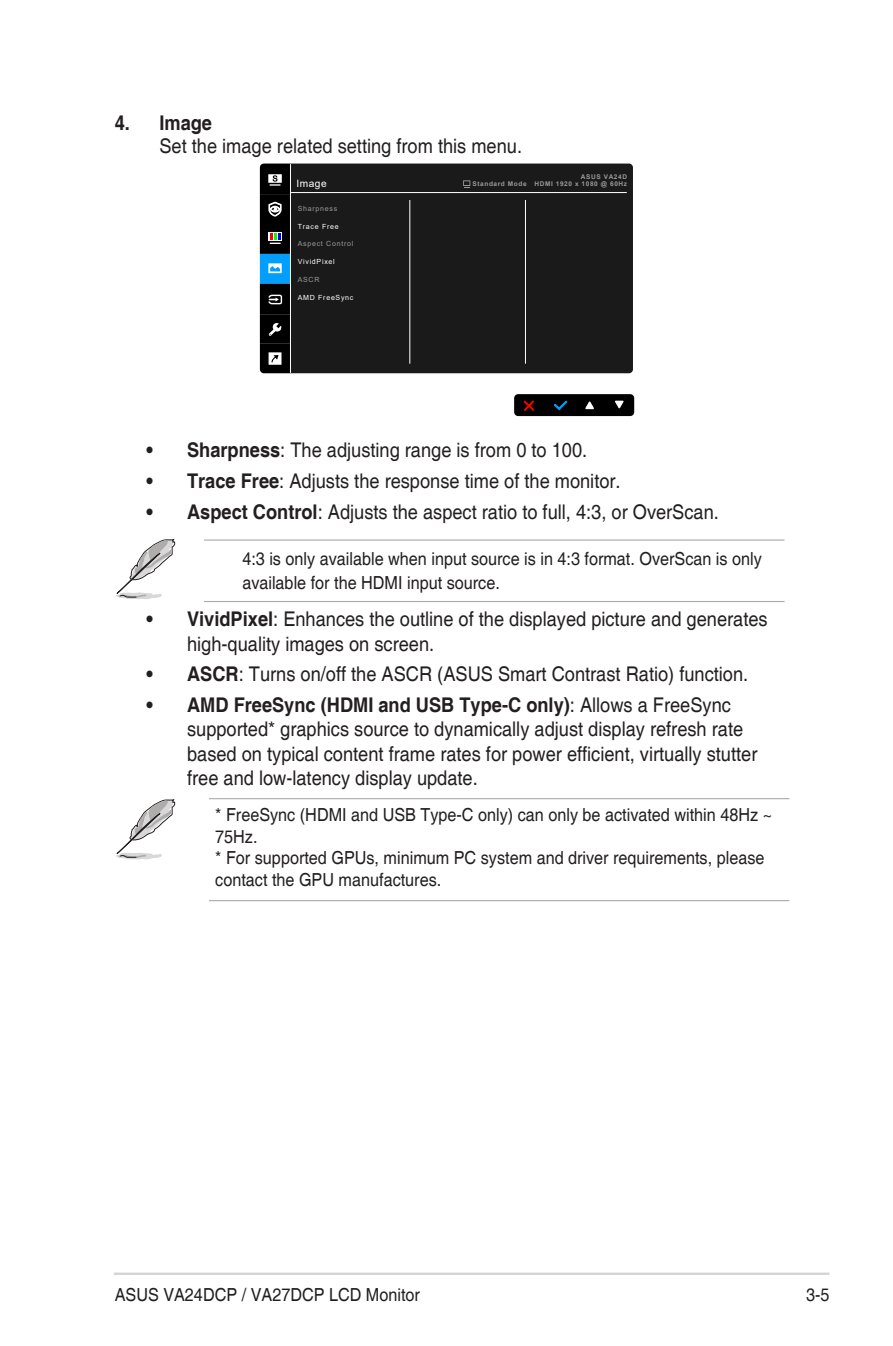
<style>
.page{position:relative;width:893px;height:1346px;background:#fff}
.page>*{position:absolute;margin:0;border:0;box-sizing:border-box;transform-origin:0 0}
.t1{font:20.25px/24.3px "Helvetica";color:#231f20;scale:.9 1}
.t2{font:700 20.25px "Helvetica";color:#231f20;scale:.9 1}
.t3{font:18px/21.6px "Helvetica";color:#231f20;scale:.9 1}
.t4{font:10.12px "Arial";letter-spacing:.05em;color:#fff}
.t5{font:6.98px "Arial";letter-spacing:.1em;color:#fff}
.t6{font:6.98px "Arial";letter-spacing:.1em;color:#999}
.t7{font:700 6.52px/7.4px "Arial";letter-spacing:.09em;color:#999;text-align:right}
.s1{font-weight:700}
</style>
<div class="page">
<hr style="left:114px;top:1272px;width:715px;height:3px;background:#d1d2d4">
<hr style="left:204px;top:539px;width:580px;height:2px;background:#a8a9ad">
<hr style="left:204px;top:601px;width:580px;height:1px;background:#a8a9ad">
<div style="left:291px;top:164px;width:342px;height:209px;background:#1a1a1a"></div>
<div style="left:514px;top:394px;width:120px;height:22px;background:#000;border-radius:4px"></div>
<svg style="left:523px;top:400px;width:12px;height:11px"></svg>
<svg style="left:554px;top:400px;width:14px;height:11px"></svg>
<svg style="left:585px;top:401px;width:9px;height:8px"></svg>
<svg style="left:615px;top:401px;width:9px;height:7px"></svg>
<svg style="left:260px;top:164px;width:30px;height:209px;background:#1d313d"></svg>
<hr style="left:291px;top:192px;width:336px;height:1px;background:#fff">
<hr style="left:409px;top:200px;width:1px;height:164px;background:#fff">
<hr style="left:525px;top:200px;width:1px;height:164px;background:#fff">
<svg style="left:463px;top:180px;width:7px;height:6px"></svg>
<svg style="left:464px;top:181px;width:6px;height:7px"></svg>
<svg style="left:116px;top:539px;width:59px;height:60px"></svg>
<hr style="left:209px;top:798px;width:580px;height:1px;background:#a8a9ad">
<hr style="left:209px;top:900px;width:580px;height:1px;background:#a8a9ad">
<svg style="left:116px;top:799px;width:59px;height:61px"></svg>
<p class="t2" style="left:115px;top:115px;width:110px">4. Image</p>
<p class="t1" style="left:159px;top:136px;width:404px">Set the image related setting from this menu.</p>
<p class="t4" style="left:296px;top:179px;width:32px">Image</p>
<p class="t7" style="left:473px;top:174px;width:156px">ASUS VA24D<br>Standard Mode HDMI 1920 x 1080 @ 60Hz</p>
<p class="t6" style="left:298px;top:206px;width:41px">Sharpness</p>
<p class="t5" style="left:298px;top:224px;width:42px">Trace Free</p>
<p class="t6" style="left:298px;top:241px;width:57px">Aspect Control</p>
<p class="t5" style="left:298px;top:259px;width:39px">VividPixel</p>
<p class="t6" style="left:298px;top:277px;width:23px">ASCR</p>
<p class="t5" style="left:298px;top:294px;width:57px">AMD FreeSync</p>
<p class="t1" style="left:147px;top:440px;width:491px"><span class="s1">• Sharpness</span>: The adjusting range is from 0 to 100.</p>
<p class="t1" style="left:147px;top:471px;width:528px"><span class="s1">• Trace Free</span>: Adjusts the response time of the monitor.</p>
<p class="t1" style="left:147px;top:501px;width:637px"><span class="s1">• Aspect Control</span>: Adjusts the aspect ratio to full, 4:3, or OverScan.</p>
<p class="t3" style="left:242px;top:548px;width:579px;line-height:24.3px">4:3 is only available when input source is in 4:3 format. OverScan is only available for the HDMI input source.</p>
<p class="t1" style="left:187px;top:609px;width:646px;text-indent:-40px"><span class="s1">• VividPixel</span>: Enhances the outline of the displayed picture and generates high-quality images on screen.</p>
<p class="t1" style="left:147px;top:664px;width:670px"><span class="s1">• ASCR</span>: Turns on/off the ASCR (ASUS Smart Contrast Ratio) function.</p>
<p class="t1" style="left:187px;top:695px;width:635px;text-indent:-40px"><span class="s1">• AMD FreeSync (HDMI and USB Type-C only)</span>: Allows a FreeSync supported* graphics source to dynamically adjust display refresh rate based on typical content frame rates for power efficient, virtually stutter free and low-latency display update.</p>
<p class="t3" style="left:215px;top:806px;width:620px">* FreeSync (HDMI and USB Type-C only) can only be activated within 48Hz ~ 75Hz.<br>* For supported GPUs, minimum PC system and driver requirements, please contact the GPU manufactures.</p>
<p class="t3" style="left:115px;top:1285px;width:341px">ASUS VA24DCP / VA27DCP LCD Monitor</p>
<p class="t3" style="left:806px;top:1285px;width:28px">3-5</p>
</div>
